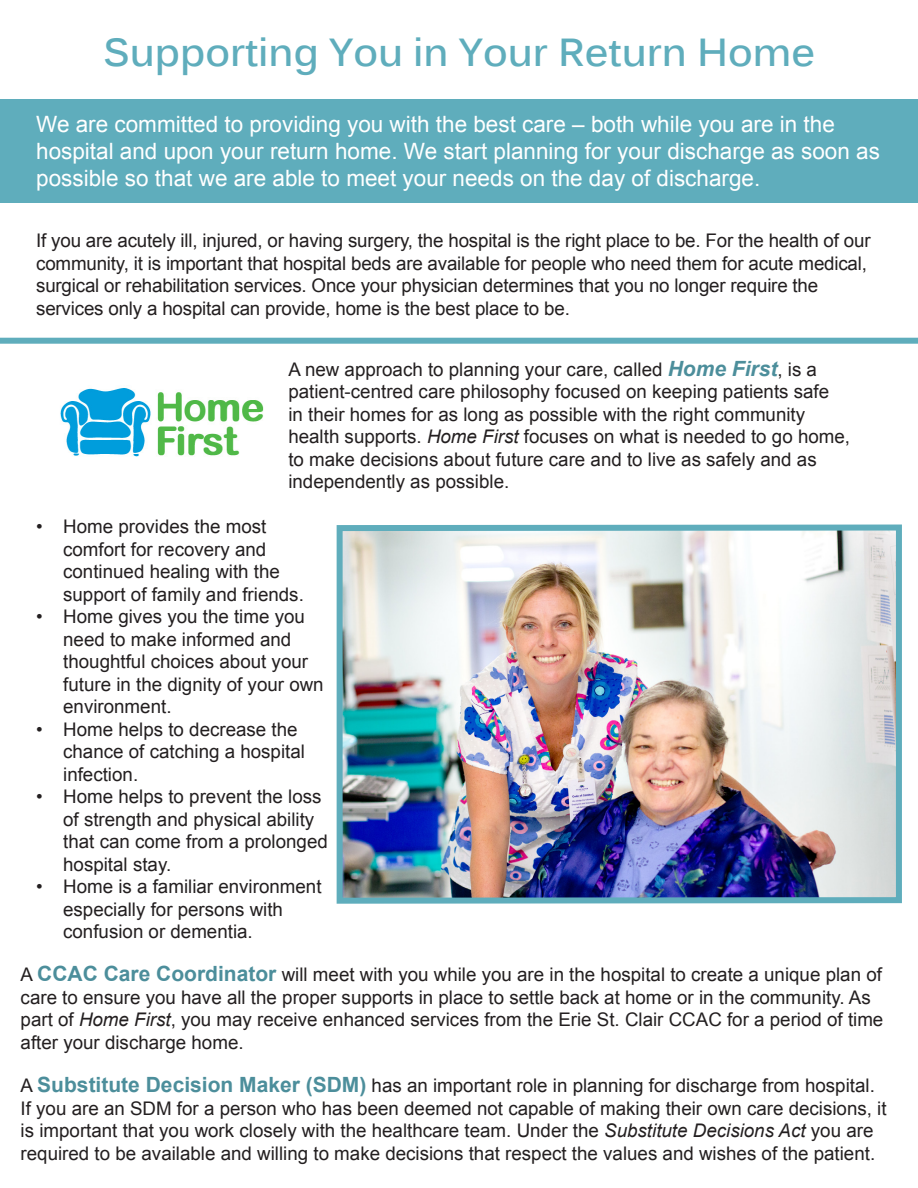
<style>
.page{position:relative;width:918px;height:1188px;background:#fff}
.page>*{position:absolute;margin:0;border:0;box-sizing:border-box;transform-origin:0 0}
.t1{font:700 39px "Kalinga";color:#5fadbc}
.t2{font:22.5px/27px "Arial";color:#fff}
.t3{font:18.75px/22.5px "Arial";color:#231f20}
.s1{font-weight:700;font-style:italic;font-size:21px;color:#4c8e9b}
.s2{font-style:italic}
.s3{font-weight:700;font-size:21px;color:#4c8e9b}
</style>
<div class="page">
<div style="left:0;top:99px;width:918px;height:104px;background:#5fadbc"></div>
<div style="left:0;top:338px;width:918px;height:6px;background:#5fadbc"></div>
<img style="left:336px;top:524px;width:566px;height:380px">
<img style="left:60px;top:388px;width:204px;height:69px">
<p class="t1" style="left:103px;top:27px;width:713px">Supporting You in Your Return Home</p>
<p class="t2" style="left:36px;top:110px;width:845px">We are committed to providing you with the best care – both while you are in the hospital and upon your return home. We start planning for your discharge as soon as possible so that we are able to meet your needs on the day of discharge.</p>
<p class="t3" style="left:36px;top:229px;width:836px">If you are acutely ill, injured, or having surgery, the hospital is the right place to be. For the health of our community, it is important that hospital beds are available for people who need them for acute medical, surgical or rehabilitation services. Once your physician determines that you no longer require the services only a hospital can provide, home is the best place to be.</p>
<p class="t3" style="left:288px;top:358px;width:563px">A new approach to planning your care, called <span class="s1">Home First</span>, is a patient-centred care philosophy focused on keeping patients safe<br>in their homes for as long as possible with the right community health supports. <span class="s2">Home First</span> focuses on what is needed to go home, to make decisions about future care and to live as safely and as independently as possible.</p>
<p class="t3" style="left:63px;top:516px;width:242px;text-indent:-27px">• Home provides the most comfort for recovery and continued healing with the support of family and friends.</p>
<p class="t3" style="left:63px;top:606px;width:262px;text-indent:-27px">• Home gives you the time you need to make informed and thoughtful choices about your future in the dignity of your own environment.</p>
<p class="t3" style="left:63px;top:718px;width:243px;text-indent:-27px">• Home helps to decrease the chance of catching a hospital infection.</p>
<p class="t3" style="left:63px;top:786px;width:266px;text-indent:-27px">• Home helps to prevent the loss of strength and physical ability that can come from a prolonged hospital stay.</p>
<p class="t3" style="left:63px;top:876px;width:260px;text-indent:-27px">• Home is a familiar environment especially for persons with confusion or dementia.</p>
<p class="t3" style="left:21px;top:964px;width:864px">A <span class="s3">CCAC Care Coordinator</span> will meet with you while you are in the hospital to create a unique plan of care to ensure you have all the proper supports in place to settle back at home or in the community. As part of <span class="s2">Home First</span>, you may receive enhanced services from the Erie St. Clair CCAC for a period of time after your discharge home.</p>
<p class="t3" style="left:21px;top:1075px;width:868px">A <span class="s3">Substitute Decision Maker (SDM)</span> has an important role in planning for discharge from hospital.<br>If you are an SDM for a person who has been deemed not capable of making their own care decisions, it is important that you work closely with the healthcare team. Under the <span class="s2">Substitute Decisions Act</span> you are required to be available and willing to make decisions that respect the values and wishes of the patient.</p>
</div>
